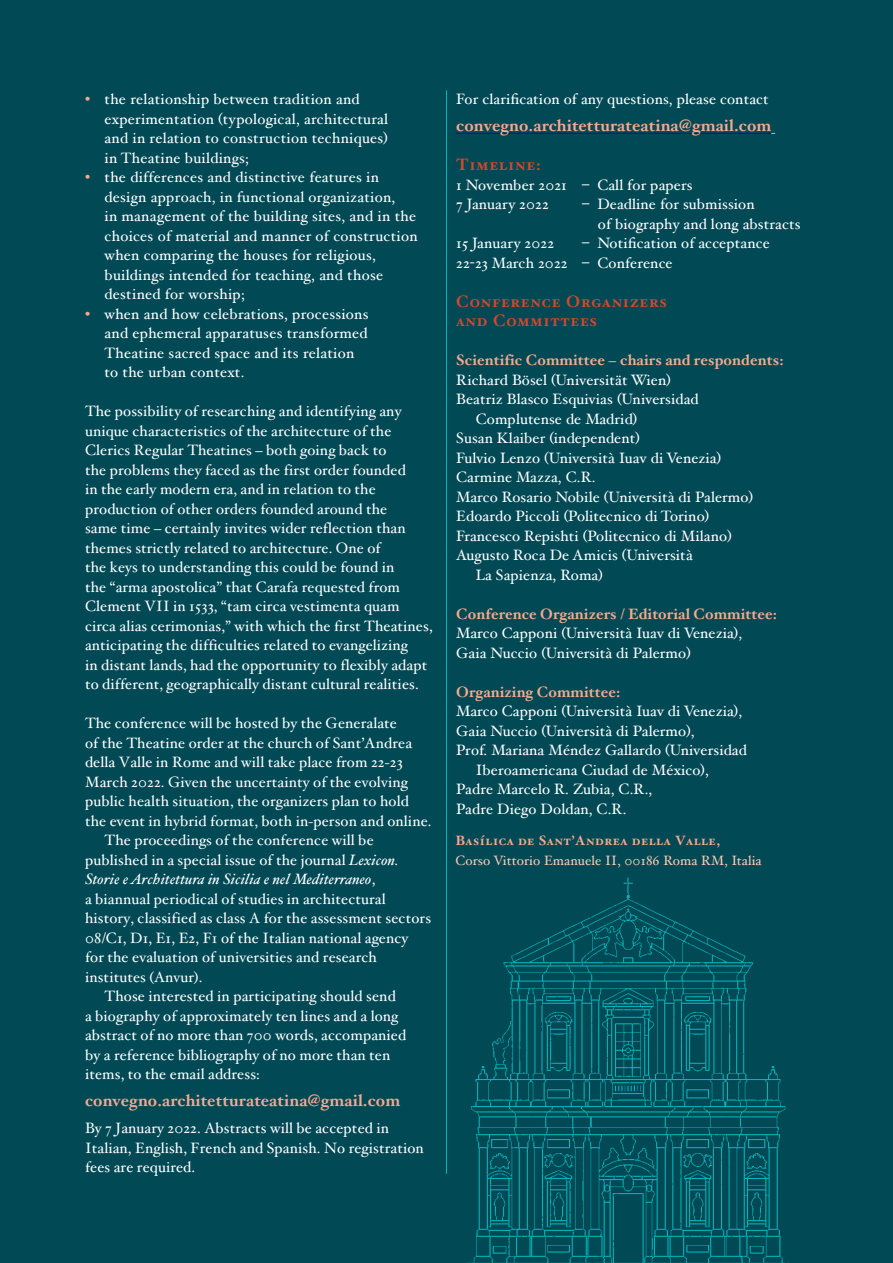
<style>
.page{position:relative;width:893px;height:1263px;background:#014955}
.page>*{position:absolute;margin:0;border:0;box-sizing:border-box;transform-origin:0 0}
.Sangrado{font:700 16.5px "Hoefler Text";letter-spacing:.01em;color:#f8a98e}
.t1{font:16.5px/19.5px "Hoefler Text Bold Small Caps";letter-spacing:.05em;color:#d3482a}
.Listado{font:15px/19.5px "Hoefler Text";letter-spacing:.01em;color:#fff}
.Cuertpo_de_texto{font:15px/19.5px "Hoefler Text";letter-spacing:.01em;color:#fff}
.Sangrado-2{font:15px/19.5px "Hoefler Text";letter-spacing:.01em;color:#fff}
.t2{font:700 15px "Hoefler Text";letter-spacing:.01em;color:#f8a98e}
.Sangrado-3{font:13.5px/19.5px "Hoefler Text";letter-spacing:.01em;color:#fccbb6}
.s1{color:#f8a98e}
.s2{font-style:italic}
.s3{font-family:"Hoefler Text Bold Small Caps";color:#f8a98e}
</style>
<div class="page">
<hr style="left:456px;top:133px;width:315px;height:1px;background:#00f">
<img style="left:467px;top:877px;width:322px;height:386px">
<hr style="left:446px;top:90px;width:1px;height:1084px;background:#00b6bc">
<p class="Listado" style="left:105px;top:89px;width:285px;text-indent:-20px"><span class="s1">•</span> the relationship between tradition and experimentation (typological, architectural and in relation to construction techniques) in Theatine buildings;</p>
<p class="Listado" style="left:105px;top:167px;width:315px;text-indent:-20px"><span class="s1">•</span> the differences and distinctive features in design approach, in functional organization,<br>in management of the building sites, and in the choices of material and manner of construction when comparing the houses for religious, buildings intended for teaching, and those destined for worship;</p>
<p class="Listado" style="left:105px;top:304px;width:265px;text-indent:-20px"><span class="s1">•</span> when and how celebrations, processions and ephemeral apparatuses transformed Theatine sacred space and its relation to the urban context.</p>
<p class="Cuertpo_de_texto" style="left:85px;top:402px;width:349px">The possibility of researching and identifying any unique characteristics of the architecture of the Clerics Regular Theatines – both going back to<br>the problems they faced as the first order founded<br>in the early modern era, and in relation to the production of other orders founded around the<br>same time – certainly invites wider reflection than themes strictly related to architecture. One of<br>the keys to understanding this could be found in<br>the “arma apostolica” that Carafa requested from Clement VII in 1533, “tam circa vestimenta quam circa alias cerimonias,” with which the first Theatines, anticipating the difficulties related to evangelizing<br>in distant lands, had the opportunity to flexibly adapt to different, geographically distant cultural realities.</p>
<p class="Cuertpo_de_texto" style="left:85px;top:714px;width:348px">The conference will be hosted by the Generalate<br>of the Theatine order at the church of Sant’Andrea della Valle in Rome and will take place from 22-23<br>March 2022. Given the uncertainty of the evolving public health situation, the organizers plan to hold the event in hybrid format, both in-person and online.</p>
<p class="Sangrado-2" style="left:85px;top:831px;width:347px;text-indent:20px">The proceedings of the conference will be published in a special issue of the journal <span class="s2">Lexicon.<br>Storie e Architettura in Sicilia e nel Mediterraneo</span>,<br>a biannual periodical of studies in architectural history, classified as class A for the assessment sectors 08/C1, D1, E1, E2, F1 of the Italian national agency for the evaluation of universities and research institutes (Anvur).</p>
<p class="Sangrado-2" style="left:85px;top:987px;width:323px;text-indent:20px">Those interested in participating should send<br>a biography of approximately ten lines and a long abstract of no more than 700 words, accompanied by a reference bibliography of no more than ten items, to the email address:</p>
<p class="Sangrado" style="left:85px;top:1090px;width:317px">convegno.architetturateatina@gmail.com</p>
<p class="Cuertpo_de_texto" style="left:85px;top:1119px;width:340px">By 7 January 2022. Abstracts will be accepted in<br>Italian, English, French and Spanish. No registration fees are required.</p>
<p class="Listado" style="left:456px;top:89px;width:314px">For clarification of any questions, please contact</p>
<p class="Sangrado" style="left:456px;top:115px;width:317px">convegno.architetturateatina@gmail.com</p>
<p class="t1" style="left:456px;top:155px;width:86px">Timeline:</p>
<p class="Listado" style="left:456px;top:175px;width:238px">1 November 2021 – Call for papers</p>
<p class="Listado" style="left:456px;top:194px;width:94px">7 January 2022</p>
<p class="Listado" style="left:598px;top:194px;width:204px;text-indent:-16px">– Deadline for submission<br>of biography and long abstracts</p>
<p class="Listado" style="left:456px;top:233px;width:99px">15 January 2022</p>
<p class="Listado" style="left:582px;top:233px;width:189px">– Notification of acceptance</p>
<p class="Listado" style="left:456px;top:253px;width:218px">22-23 March 2022 – Conference</p>
<p class="t1" style="left:456px;top:292px;width:212px">Conference Organizers and Committees</p>
<p class="t2" style="left:456px;top:351px;width:329px">Scientific Committee – chairs and respondents:</p>
<p class="Listado" style="left:456px;top:370px;width:216px">Richard Bösel (Universität Wien)</p>
<p class="Listado" style="left:476px;top:389px;width:224px;text-indent:-20px">Beatriz Blasco Esquivias (Universidad<br>Complutense de Madrid)</p>
<p class="Listado" style="left:456px;top:428px;width:185px">Susan Klaiber (independent)</p>
<p class="Listado" style="left:456px;top:448px;width:266px">Fulvio Lenzo (Università Iuav di Venezia)</p>
<p class="Listado" style="left:456px;top:467px;width:141px">Carmine Mazza, C.R.</p>
<p class="Listado" style="left:456px;top:487px;width:298px">Marco Rosario Nobile (Università di Palermo)</p>
<p class="Listado" style="left:456px;top:506px;width:255px">Edoardo Piccoli (Politecnico di Torino)</p>
<p class="Listado" style="left:456px;top:526px;width:277px">Francesco Repishti (Politecnico di Milano)</p>
<p class="Listado" style="left:476px;top:545px;width:218px;text-indent:-20px">Augusto Roca De Amicis (Università<br>La Sapienza, Roma)</p>
<p class="t2" style="left:456px;top:604px;width:322px">Conference Organizers / Editorial Committee:</p>
<p class="Listado" style="left:456px;top:623px;width:287px">Marco Capponi (Università Iuav di Venezia),<br>Gaia Nuccio (Università di Palermo)</p>
<p class="t2" style="left:456px;top:682px;width:166px">Organizing Committee:</p>
<p class="Listado" style="left:456px;top:701px;width:287px">Marco Capponi (Università Iuav di Venezia),</p>
<p class="Listado" style="left:456px;top:721px;width:240px">Gaia Nuccio (Università di Palermo),</p>
<p class="Listado" style="left:476px;top:740px;width:273px;text-indent:-20px">Prof. Mariana Méndez Gallardo (Universidad<br>Iberoamericana Ciudad de México),</p>
<p class="Listado" style="left:456px;top:779px;width:197px">Padre Marcelo R. Zubia, C.R.,</p>
<p class="Listado" style="left:456px;top:799px;width:172px">Padre Diego Doldan, C.R.</p>
<p class="Sangrado-3" style="left:455px;top:831px;width:308px"><span class="s3">Basílica de Sant’Andrea della Valle,<br></span>Corso Vittorio Emanuele II, 00186 Roma RM, Italia</p>
</div>
